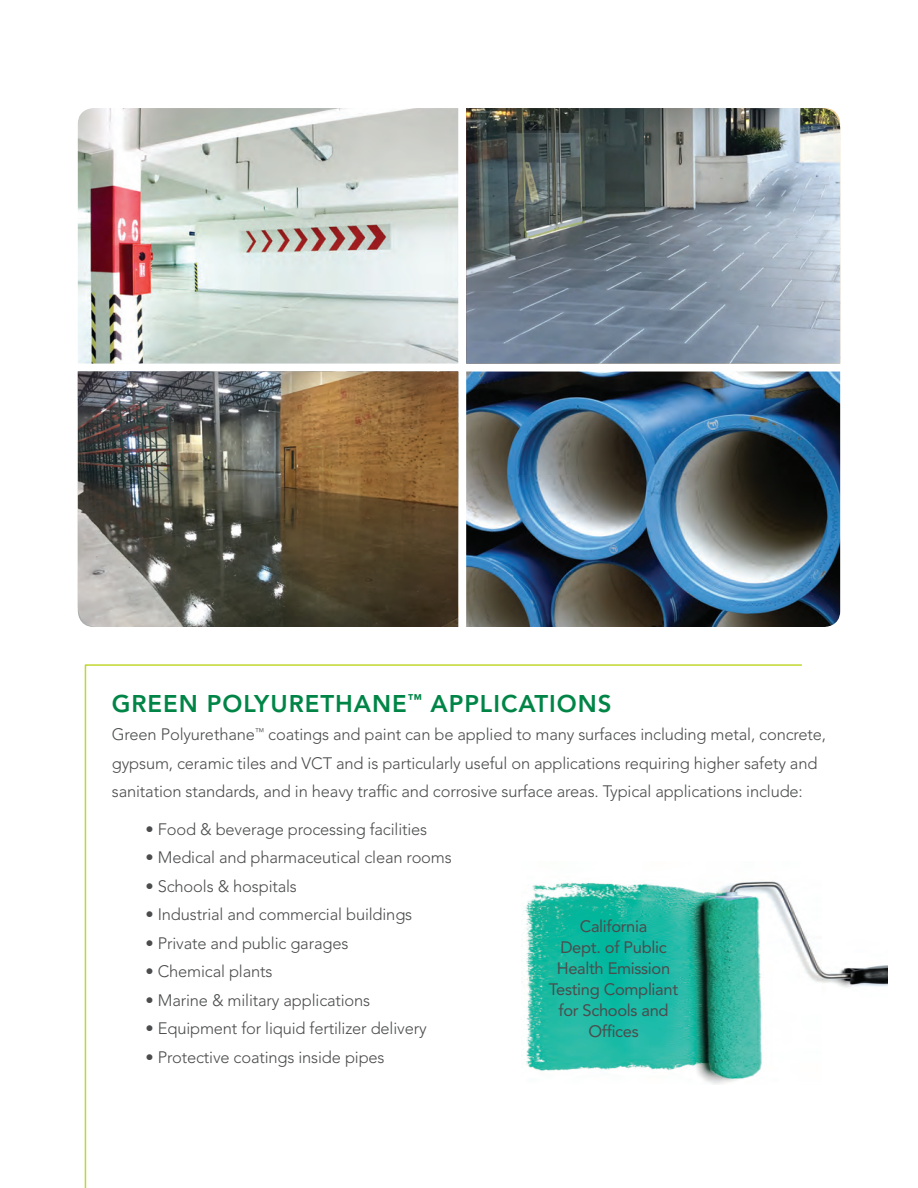
<style>
.page{position:relative;width:918px;height:1188px;background:#fff}
.page>*{position:absolute;margin:0;border:0;box-sizing:border-box;transform-origin:0 0}
.t1{font:800 24px "Avenir";letter-spacing:.04em;color:#008547}
.t2{font:300 16.5px/28.5px "Avenir";letter-spacing:-.01em;color:#4b4c4d}
.t3{font:16.5px/21px "Avenir";letter-spacing:-.02em;color:#4b4c4d;text-align:center}
</style>
<div class="page">
<img style="left:78px;top:108px;width:762px;height:519px">
<div style="left:458px;top:108px;width:8px;height:520px;background:#fff"></div>
<div style="left:71px;top:364px;width:772px;height:8px;background:#fff"></div>
<svg style="left:84px;top:664px;width:718px;height:524px"></svg>
<img style="left:521px;top:862px;width:367px;height:223px">
<img style="left:466px;top:108px;width:374px;height:256px">
<img style="left:78px;top:372px;width:380px;height:255px">
<h1 class="t1" style="left:112px;top:689px;width:499px">GREEN POLYURETHANE<sup>™</sup> APPLICATIONS</h1>
<p class="t2" style="left:112px;top:720px;width:716px">Green Polyurethane<sup>™</sup> coatings and paint can be applied to many surfaces including metal, concrete, gypsum, ceramic tiles and VCT and is particularly useful on applications requiring higher safety and sanitation standards, and in heavy traffic and corrosive surface areas. Typical applications include:</p>
<p class="t2" style="left:146px;top:815px;width:283px">• Food &amp; beverage processing facilities</p>
<p class="t2" style="left:146px;top:843px;width:308px">• Medical and pharmaceutical clean rooms</p>
<p class="t2" style="left:146px;top:872px;width:153px">• Schools &amp; hospitals</p>
<p class="t2" style="left:146px;top:900px;width:268px">• Industrial and commercial buildings</p>
<p class="t2" style="left:146px;top:929px;width:204px">• Private and public garages</p>
<p class="t2" style="left:146px;top:957px;width:128px">• Chemical plants</p>
<p class="t2" style="left:146px;top:986px;width:226px">• Marine &amp; military applications</p>
<p class="t2" style="left:146px;top:1014px;width:283px">• Equipment for liquid fertilizer delivery</p>
<p class="t2" style="left:146px;top:1043px;width:241px">• Protective coatings inside pipes</p>
<p class="t3" style="left:549px;top:915px;width:131px">California<br>Dept. of Public<br>Health Emission<br>Testing Compliant for Schools and<br>Offices</p>
</div>
